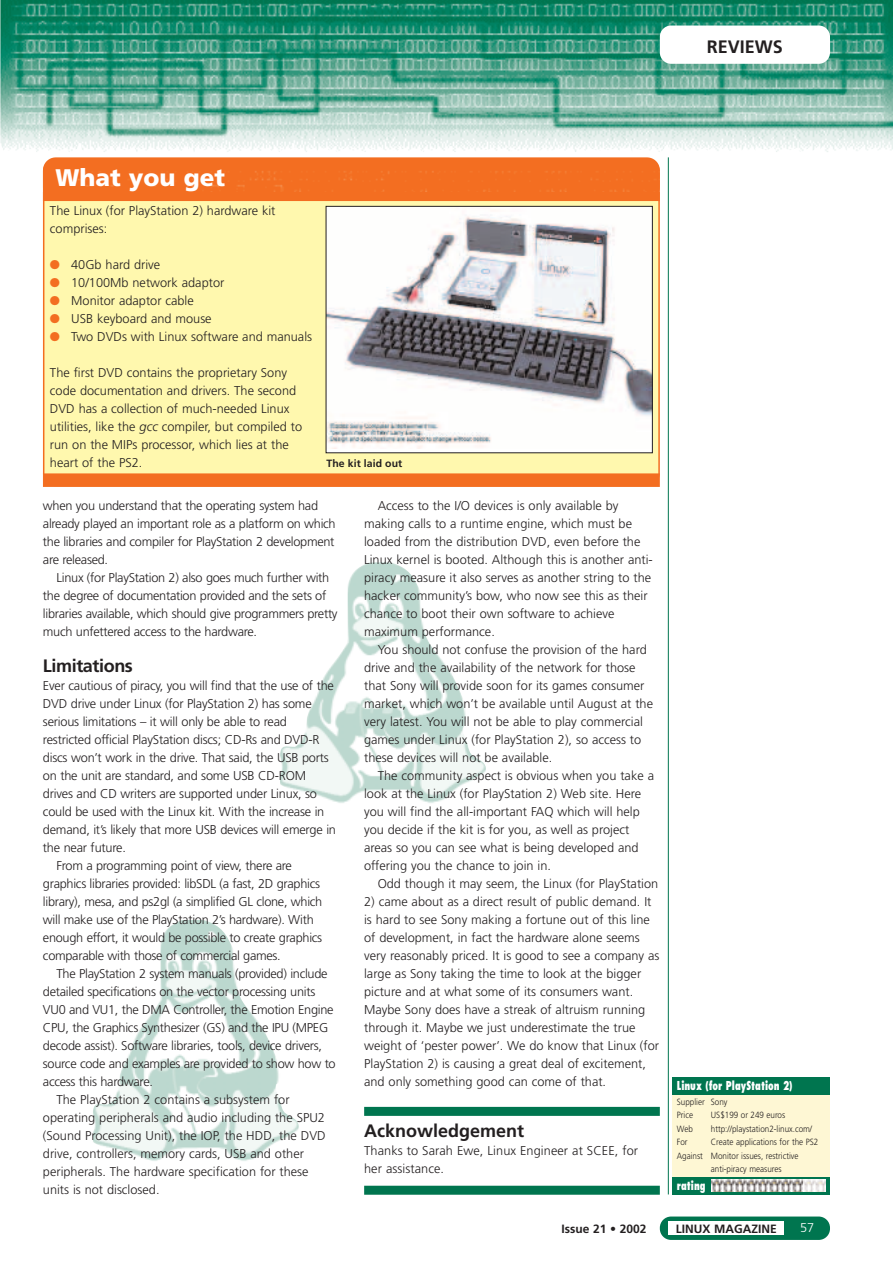
<style>
.page{position:relative;width:893px;height:1262px;background:#fff}
.page>*{position:absolute;margin:0;border:0;box-sizing:border-box;transform-origin:0 0}
.t1{font:900 24px "Frutiger";color:#fff}
.t2{font:700 18px "Frutiger";color:#231f20}
.t3{font:700 18px "Frutiger";letter-spacing:-.02em;color:#231f20}
.t4{font:300 12.75px/18px "Frutiger";color:#231f20}
.t5{font:300 12.75px/18px "Frutiger";letter-spacing:-.02em;color:#231f20}
.t6{font:300 12.75px "Frutiger";color:#fff}
.t7{font:800 condensed 12px "Futura";color:#fff;scale:.85 1}
.t8{font:700 12px "Frutiger";color:#231f20}
.t9{font:700 10.5px "Frutiger";color:#231f20}
.t10{font:300 9px/13.5px "Frutiger";color:#231f20;scale:.9 1}
.s1{color:#f36e21}
.s2{font-style:italic}
</style>
<div class="page">
<img style="left:93px;top:920px;width:206px;height:241px">
<img style="left:280px;top:562px;width:206px;height:241px">
<img style="left:1px;top:0;width:891px;height:152px">
<div style="left:659px;top:26px;width:171px;height:38px;background:#fff;border-radius:11px"></div>
<hr style="left:668px;top:157px;width:1px;height:1037px;background:#00754f">
<div style="left:659px;top:1216px;width:171px;height:23px;background:#00754f;border-radius:11px"></div>
<div style="left:668px;top:1221px;width:116px;height:13px;background:#fff"></div>
<div style="left:672px;top:1094px;width:158px;height:88px;background:#fef7d4"></div>
<div style="left:672px;top:1077px;width:158px;height:17px;background:#00754f"></div>
<div style="left:672px;top:1177px;width:158px;height:17px;background:#00754f"></div>
<svg style="left:711px;top:1179px;width:114px;height:13px"></svg>
<div style="left:43px;top:201px;width:616px;height:272px;background:#fff8ae"></div>
<div style="left:43px;top:157px;width:616px;height:35px;background:#f36e21"></div>
<div style="left:43px;top:192px;width:616px;height:9px;background:#f36e21"></div>
<div style="left:43px;top:473px;width:616px;height:14px;background:#f36e21"></div>
<img style="left:328px;top:208px;width:322px;height:241px">
<div style="left:364px;top:1106px;width:295px;height:9px;background:#00754f"></div>
<div style="left:364px;top:1185px;width:295px;height:9px;background:#00754f"></div>
<h2 class="t2" style="left:706px;top:39px;width:78px">REVIEWS</h2>
<h1 class="t1" style="left:55px;top:168px;width:171px">What you get</h1>
<p class="t4" style="left:50px;top:202px;width:227px">The Linux (for PlayStation 2) hardware kit comprises:</p>
<p class="t4" style="left:50px;top:256px;width:112px"><span class="s1">●</span> 40Gb hard drive</p>
<p class="t4" style="left:50px;top:274px;width:176px"><span class="s1">●</span> 10/100Mb network adaptor</p>
<p class="t4" style="left:50px;top:292px;width:145px"><span class="s1">●</span> Monitor adaptor cable</p>
<p class="t4" style="left:50px;top:310px;width:163px"><span class="s1">●</span> USB keyboard and mouse</p>
<p class="t4" style="left:50px;top:328px;width:264px"><span class="s1">●</span> Two DVDs with Linux software and manuals</p>
<p class="t4" style="left:50px;top:364px;width:254px">The first DVD contains the proprietary Sony code documentation and drivers. The second DVD has a collection of much-needed Linux utilities, like the <span class="s2">gcc</span> compiler, but compiled to run on the MIPs processor, which lies at the heart of the PS2.</p>
<p class="t9" style="left:326px;top:459px;width:77px">The kit laid out</p>
<p class="t5" style="left:43px;top:497px;width:294px">when you understand that the operating system had already played an important role as a platform on which the libraries and compiler for PlayStation 2 development are released.</p>
<p class="t5" style="left:43px;top:569px;width:296px;text-indent:13px">Linux (for PlayStation 2) also goes much further with the degree of documentation provided and the sets of libraries available, which should give programmers pretty much unfettered access to the hardware.</p>
<h2 class="t3" style="left:43px;top:658px;width:91px">Limitations</h2>
<p class="t4" style="left:43px;top:677px;width:292px">Ever cautious of piracy, you will find that the use of the</p>
<p class="t4" style="left:43px;top:695px;width:270px">DVD drive under Linux (for PlayStation 2) has some</p>
<p class="t4" style="left:43px;top:713px;width:245px">serious limitations – it will only be able to read</p>
<p class="t4" style="left:43px;top:731px;width:278px">restricted official PlayStation discs; CD-Rs and DVD-R</p>
<p class="t4" style="left:43px;top:749px;width:287px">discs won’t work in the drive. That said, the USB ports</p>
<p class="t4" style="left:43px;top:767px;width:264px">on the unit are standard, and some USB CD-ROM</p>
<p class="t4" style="left:43px;top:785px;width:275px">drives and CD writers are supported under Linux, so</p>
<p class="t4" style="left:43px;top:803px;width:283px">could be used with the Linux kit. With the increase in</p>
<p class="t4" style="left:43px;top:821px;width:294px">demand, it’s likely that more USB devices will emerge in</p>
<p class="t4" style="left:43px;top:839px;width:84px">the near future.</p>
<p class="t5" style="left:56px;top:857px;width:237px">From a programming point of view, there are</p>
<p class="t5" style="left:43px;top:875px;width:279px">graphics libraries provided: libSDL (a fast, 2D graphics</p>
<p class="t5" style="left:43px;top:893px;width:281px">library), mesa, and ps2gl (a simplified GL clone, which</p>
<p class="t5" style="left:43px;top:911px;width:272px">will make use of the PlayStation 2’s hardware). With</p>
<p class="t5" style="left:43px;top:929px;width:281px">enough effort, it would be possible to create graphics</p>
<p class="t5" style="left:43px;top:947px;width:239px">comparable with those of commercial games.</p>
<p class="t5" style="left:56px;top:965px;width:272px">The PlayStation 2 system manuals (provided) include</p>
<p class="t5" style="left:43px;top:983px;width:274px">detailed specifications on the vector processing units</p>
<p class="t5" style="left:43px;top:1001px;width:292px">VU0 and VU1, the DMA Controller, the Emotion Engine</p>
<p class="t5" style="left:43px;top:1019px;width:287px">CPU, the Graphics Synthesizer (GS) and the IPU (MPEG</p>
<p class="t5" style="left:43px;top:1037px;width:280px">decode assist). Software libraries, tools, device drivers,</p>
<p class="t5" style="left:43px;top:1055px;width:294px">source code and examples are provided to show how to</p>
<p class="t5" style="left:43px;top:1073px;width:112px">access this hardware.</p>
<p class="t4" style="left:56px;top:1091px;width:235px">The PlayStation 2 contains a subsystem for</p>
<p class="t4" style="left:43px;top:1109px;width:283px">operating peripherals and audio including the SPU2</p>
<p class="t4" style="left:43px;top:1127px;width:284px">(Sound Processing Unit), the IOP, the HDD, the DVD</p>
<p class="t4" style="left:43px;top:1145px;width:262px">drive, controllers, memory cards, USB and other</p>
<p class="t4" style="left:43px;top:1163px;width:267px">peripherals. The hardware specification for these</p>
<p class="t4" style="left:43px;top:1181px;width:118px">units is not disclosed.</p>
<p class="t4" style="left:364px;top:497px;width:290px;text-indent:13px">Access to the I/O devices is only available by making calls to a runtime engine, which must be loaded from the distribution DVD, even before the Linux kernel is booted. Although this is another anti&shy;piracy measure it also serves as another string to the hacker community’s bow, who now see this as their chance to boot their own software to achieve maximum performance.</p>
<p class="t4" style="left:364px;top:641px;width:290px;text-indent:14px">You should not confuse the provision of the hard drive and the availability of the network for those that Sony will provide soon for its games consumer market, which won’t be available until August at the very latest. You will not be able to play commercial games under Linux (for PlayStation 2), so access to these devices will not be available.</p>
<p class="t4" style="left:364px;top:767px;width:291px;text-indent:13px">The community aspect is obvious when you take a look at the Linux (for PlayStation 2) Web site. Here you will find the all-important FAQ which will help you decide if the kit is for you, as well as project areas so you can see what is being developed and offering you the chance to join in.</p>
<p class="t4" style="left:377px;top:875px;width:282px">Odd though it may seem, the Linux (for PlayStation</p>
<p class="t4" style="left:364px;top:893px;width:297px">2) came about as a direct result of public demand. It is hard to see Sony making a fortune out of this line of development, in fact the hardware alone seems very reasonably priced. It is good to see a company as large as Sony taking the time to look at the bigger picture and at what some of its consumers want.<br>Maybe Sony does have a streak of altruism running through it. Maybe we just underestimate the true weight of ‘pester power’. We do know that Linux (for PlayStation 2) is causing a great deal of excitement, and only something good can come of that.</p>
<h2 class="t2" style="left:364px;top:1123px;width:161px">Acknowledgement</h2>
<p class="t4" style="left:364px;top:1142px;width:275px">Thanks to Sarah Ewe, Linux Engineer at SCEE, for her assistance.</p>
<p class="t7" style="left:676px;top:1080px;width:137px">Linux (for PlayStation 2)</p>
<p class="t10" style="left:676px;top:1095px;width:58px">Supplier Sony<br>Price</p>
<p class="t10" style="left:710px;top:1109px;width:84px">US$199 or 249 euros</p>
<p class="t10" style="left:676px;top:1122px;width:19px">Web</p>
<p class="t10" style="left:710px;top:1122px;width:114px">http://playstation2-linux.com/</p>
<p class="t10" style="left:676px;top:1136px;width:13px">For</p>
<p class="t10" style="left:710px;top:1136px;width:121px">Create applications for the PS2</p>
<p class="t10" style="left:676px;top:1149px;width:137px">Against Monitor issues, restrictive</p>
<p class="t10" style="left:710px;top:1163px;width:80px">anti-piracy measures</p>
<p class="t7" style="left:676px;top:1180px;width:35px">rating</p>
<p class="t8" style="left:561px;top:1223px;width:87px">Issue 21 • 2002</p>
<p class="t8" style="left:675px;top:1223px;width:102px">LINUX MAGAZINE</p>
<p class="t6" style="left:800px;top:1222px;width:16px">57</p>
</div>
